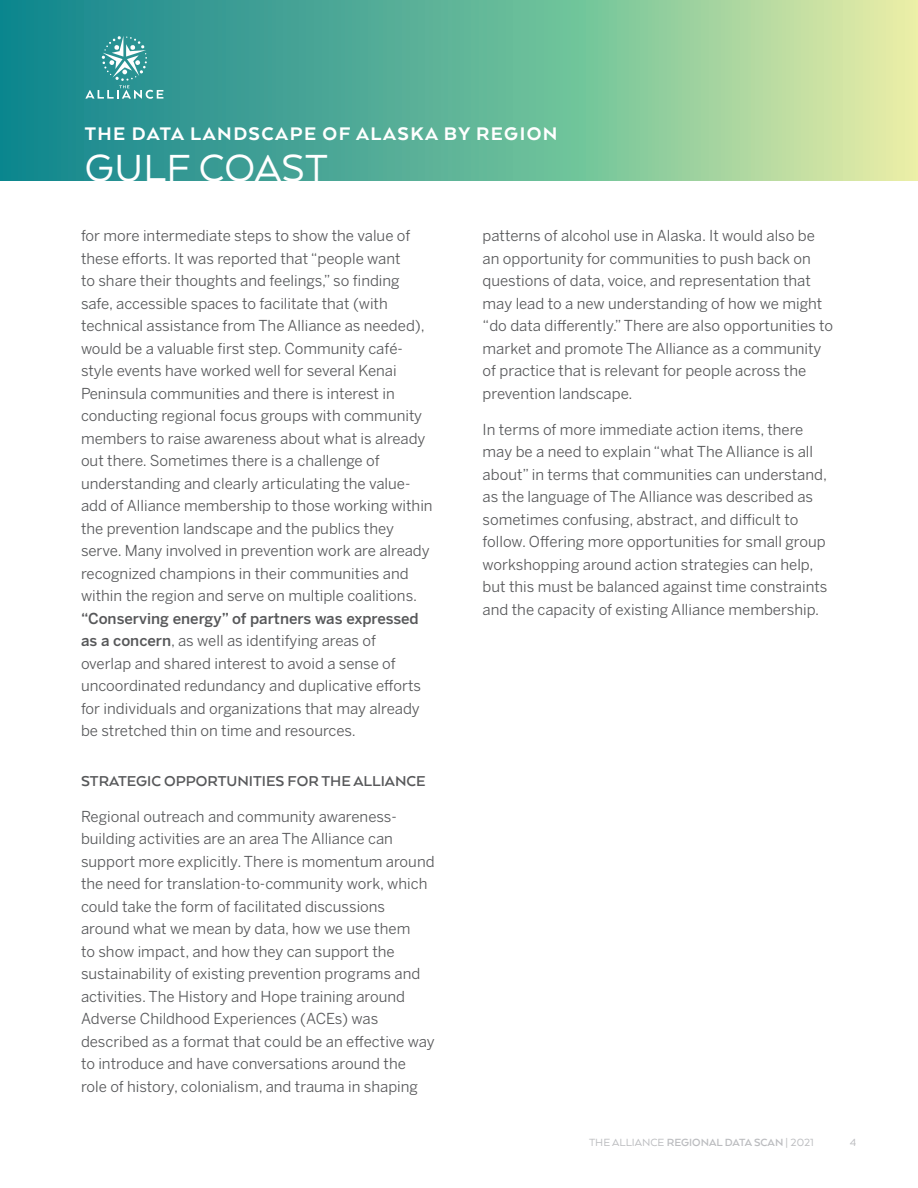
<style>
.page{position:relative;width:918px;height:1188px;background:#fff}
.page>*{position:absolute;margin:0;border:0;box-sizing:border-box;transform-origin:0 0}
.t1{font:43.5px "Arquitecta";letter-spacing:.01em;color:#fff}
.t2{font:800 21px "Arquitecta";letter-spacing:.07em;color:#fff}
.Subhead{font:700 16.5px "Arquitecta";color:#57585a}
.Paragraph_Style_1{font:15px/22.5px "Benton Sans";color:#57585a}
.t3{font:12px "Arquitecta";color:#bcbdc0}
.s1{font-weight:500}
.s2{font-weight:700}
</style>
<div class="page">
<svg style="left:0;top:0;width:918px;height:181px;background:#6eb899"></svg>
<svg style="left:85px;top:36px;width:78px;height:63px;background:#48a1a2"></svg>
<p class="t2" style="left:85px;top:120px;width:474px">THE DATA LANDSCAPE OF ALASKA BY REGION</p>
<p class="t1" style="left:85px;top:141px;width:245px">GULF COAST</p>
<p class="Paragraph_Style_1" style="left:81px;top:224px;width:353px">for more intermediate steps to show the value of these efforts. It was reported that “people want<br>to share their thoughts and feelings,” so finding safe, accessible spaces to facilitate that (with technical assistance from The Alliance as needed), would be a valuable first step. Community café&shy;style events have worked well for several Kenai Peninsula communities and there is interest in conducting regional focus groups with community members to raise awareness about what is already out there. Sometimes there is a challenge of understanding and clearly articulating the value&shy;add of Alliance membership to those working within the prevention landscape and the publics they serve. Many involved in prevention work are already recognized champions in their communities and within the region and serve on multiple coalitions. <span class="s1">“Conserving energy” of partners was expressed as a concern</span>, as well as identifying areas of<br>overlap and shared interest to avoid a sense of uncoordinated redundancy and duplicative efforts for individuals and organizations that may already be stretched thin on time and resources.</p>
<p class="Subhead" style="left:81px;top:770px;width:346px">STRATEGIC OPPORTUNITIES FOR THE ALLIANCE</p>
<p class="Paragraph_Style_1" style="left:81px;top:805px;width:355px">Regional outreach and community awareness&shy;building activities are an area The Alliance can support more explicitly. There is momentum around the need for translation-to-community work, which could take the form of facilitated discussions around what we mean by data, how we use them<br>to show impact, and how they can support the sustainability of existing prevention programs and activities. The History and Hope training around Adverse Childhood Experiences (ACEs) was described as a format that could be an effective way to introduce and have conversations around the role of history, colonialism, and trauma in shaping</p>
<p class="Paragraph_Style_1" style="left:483px;top:224px;width:352px">patterns of alcohol use in Alaska. It would also be an opportunity for communities to push back on questions of data, voice, and representation that may lead to a new understanding of how we might “do data differently.” There are also opportunities to market and promote The Alliance as a community of practice that is relevant for people across the prevention landscape.</p>
<p class="Paragraph_Style_1" style="left:483px;top:418px;width:346px">In terms of more immediate action items, there may be a need to explain “what The Alliance is all about” in terms that communities can understand, as the language of The Alliance was described as sometimes confusing, abstract, and difficult to follow. Offering more opportunities for small group workshopping around action strategies can help, but this must be balanced against time constraints and the capacity of existing Alliance membership.</p>
<p class="t3" style="left:589px;top:1135px;width:227px">THE ALLIANCE <span class="s2">REGIONAL DATA SCAN</span> | 2021</p>
<p class="t3" style="left:850px;top:1135px;width:8px">4</p>
</div>
